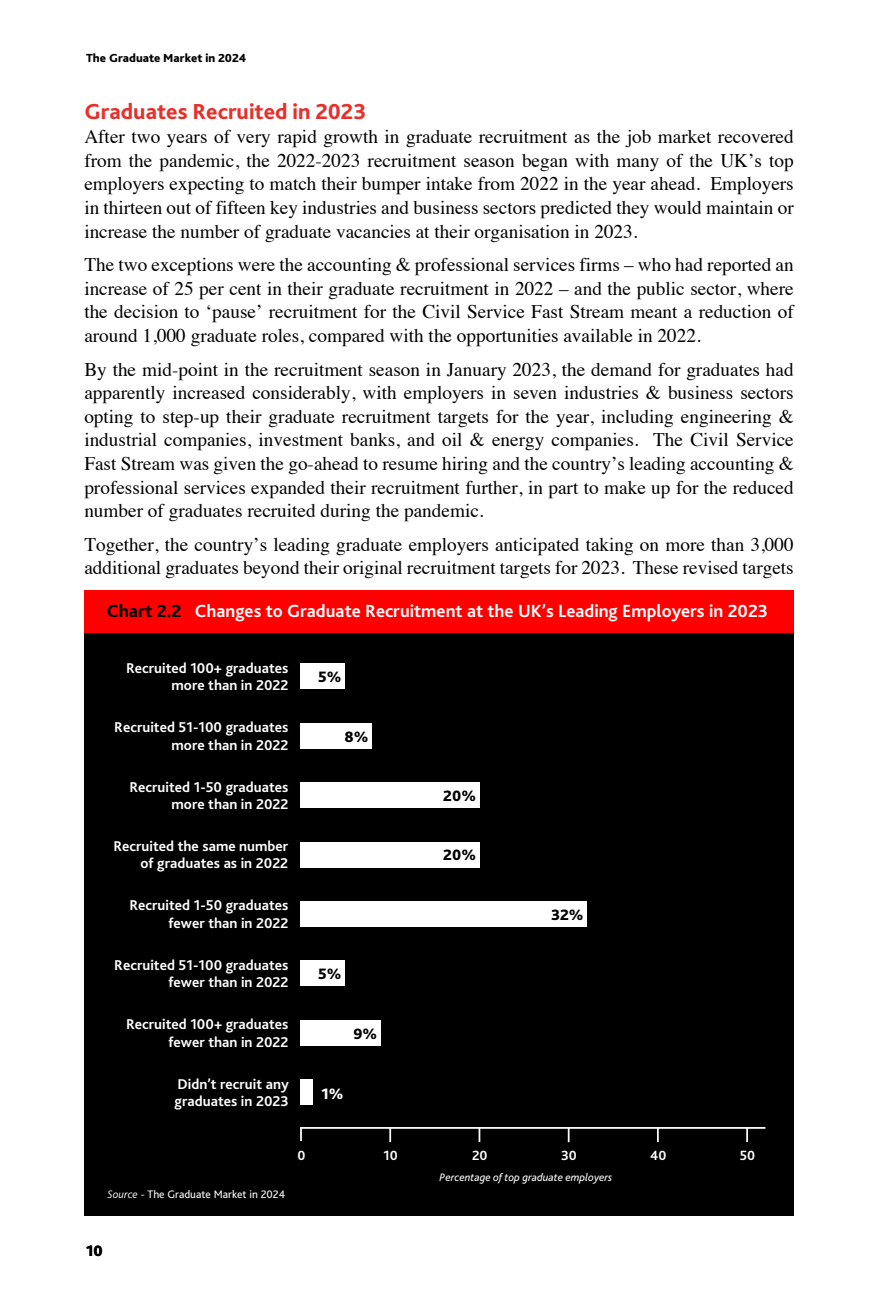
<style>
.page{position:relative;width:893px;height:1290px;background:#fff}
.page>*{position:absolute;margin:0;border:0;box-sizing:border-box;transform-origin:0 0}
.t1{font:800 22.75px "Bliss 2";color:#e5312b}
.t2{font:19.25px/23.6px "Times";color:#000;text-align:justify}
.t3{font:700 18.38px "Bliss 2";color:#fff}
.t4{font:800 15.75px "Bliss 2";color:#000}
.t5{font:800 15.75px "Bliss 2";color:#fff}
.t6{font:700 14.88px/17.5px "Bliss 2";color:#fff;text-align:right}
.t7{font:700 14px "Bliss 2";color:#fff}
.t8{font:800 12.25px "Bliss 2";color:#000}
.t9{font:italic 11.38px "Bliss 2";color:#fff}
.t10{font:11.38px "Bliss 2";color:#fff}
.s1{font-weight:800;color:#000}
.s2{font-weight:300;font-style:italic}
.s3{font-weight:300}
</style>
<div class="page">
<div style="left:84px;top:628px;width:710px;height:587px;background:#000"></div>
<div style="left:84px;top:590px;width:710px;height:43px;background:#f00"></div>
<hr style="left:301px;top:1127px;width:464px;height:2px;background:#fff">
<svg style="left:746px;top:1128px;width:2px;height:14px"></svg>
<svg style="left:657px;top:1128px;width:2px;height:14px"></svg>
<svg style="left:479px;top:1129px;width:1px;height:13px"></svg>
<svg style="left:389px;top:1128px;width:2px;height:14px"></svg>
<svg style="left:300px;top:1127px;width:2px;height:14px"></svg>
<div style="left:300px;top:842px;width:179px;height:25px;background:#fff"></div>
<svg style="left:568px;top:1128px;width:2px;height:14px"></svg>
<div style="left:300px;top:664px;width:45px;height:25px;background:#fff"></div>
<div style="left:300px;top:782px;width:179px;height:26px;background:#fff"></div>
<div style="left:300px;top:901px;width:287px;height:26px;background:#fff"></div>
<div style="left:300px;top:1020px;width:81px;height:25px;background:#fff"></div>
<div style="left:300px;top:723px;width:72px;height:25px;background:#fff"></div>
<div style="left:300px;top:961px;width:45px;height:25px;background:#fff"></div>
<div style="left:300px;top:1079px;width:13px;height:26px;background:#fff"></div>
<p class="t8" style="left:86px;top:51px;width:162px">The Graduate Market in 2024</p>
<p class="t1" style="left:84px;top:98px;width:283px">Graduates Recruited in 2023</p>
<p class="t2" style="left:84px;top:123px;width:711px">After two years of very rapid growth in graduate recruitment as the job market recovered from the pandemic, the 2022-2023 recruitment season began with many of the UK’s top employers expecting to match their bumper intake from 2022 in the year ahead. Employers in thirteen out of fifteen key industries and business sectors predicted they would maintain or increase the number of graduate vacancies at their organisation in 2023.</p>
<p class="t2" style="left:84px;top:251px;width:711px">The two exceptions were the accounting &amp; professional services firms – who had reported an increase of 25 per cent in their graduate recruitment in 2022 – and the public sector, where the decision to ‘pause’ recruitment for the Civil Service Fast Stream meant a reduction of around 1,000 graduate roles, compared with the opportunities available in 2022.</p>
<p class="t2" style="left:84px;top:356px;width:711px">By the mid-point in the recruitment season in January 2023, the demand for graduates had apparently increased considerably, with employers in seven industries &amp; business sectors opting to step-up their graduate recruitment targets for the year, including engineering &amp; industrial companies, investment banks, and oil &amp; energy companies. The Civil Service Fast Stream was given the go-ahead to resume hiring and the country’s leading accounting &amp; professional services expanded their recruitment further, in part to make up for the reduced number of graduates recruited during the pandemic.</p>
<p class="t2" style="left:84px;top:531px;width:711px">Together, the country’s leading graduate employers anticipated taking on more than 3,000 additional graduates beyond their original recruitment targets for 2023. These revised targets</p>
<p class="t3" style="left:107px;top:600px;width:663px"><span class="s1">Chart 2.2</span> Changes to Graduate Recruitment at the UK’s Leading Employers in 2023</p>
<p class="t6" style="left:126px;top:659px;width:164px">Recruited 100+ graduates more than in 2022</p>
<p class="t4" style="left:318px;top:667px;width:25px">5%</p>
<p class="t6" style="left:114px;top:718px;width:176px">Recruited 51-100 graduates more than in 2022</p>
<p class="t4" style="left:344px;top:727px;width:25px">8%</p>
<p class="t6" style="left:129px;top:777px;width:161px">Recruited 1-50 graduates more than in 2022</p>
<p class="t4" style="left:443px;top:786px;width:34px">20%</p>
<p class="t6" style="left:113px;top:837px;width:176px">Recruited the same number of graduates as in 2022</p>
<p class="t4" style="left:443px;top:845px;width:34px">20%</p>
<p class="t6" style="left:129px;top:896px;width:161px">Recruited 1-50 graduates fewer than in 2022</p>
<p class="t4" style="left:551px;top:905px;width:34px">32%</p>
<p class="t6" style="left:114px;top:956px;width:176px">Recruited 51-100 graduates fewer than in 2022</p>
<p class="t4" style="left:318px;top:964px;width:25px">5%</p>
<p class="t6" style="left:126px;top:1015px;width:164px">Recruited 100+ graduates fewer than in 2022</p>
<p class="t4" style="left:353px;top:1023px;width:25px">9%</p>
<p class="t6" style="left:175px;top:1074px;width:116px;text-align:left">Didn’t recruit any graduates in 2023</p>
<p class="t5" style="left:322px;top:1083px;width:24px">1%</p>
<p class="t7" style="left:297px;top:1146px;width:10px">0</p>
<p class="t7" style="left:383px;top:1146px;width:16px">10</p>
<p class="t7" style="left:472px;top:1146px;width:17px">20</p>
<p class="t7" style="left:650px;top:1146px;width:18px">40</p>
<p class="t7" style="left:740px;top:1146px;width:17px">50</p>
<p class="t7" style="left:561px;top:1146px;width:17px">30</p>
<p class="t10" style="left:108px;top:1187px;width:179px"><span class="s2">Source</span> <span class="s3">-</span> The Graduate Market in 2024</p>
<p class="t4" style="left:86px;top:1241px;width:18px">10</p>
<p class="t9" style="left:440px;top:1170px;width:174px">Percentage of top graduate employers</p>
</div>
